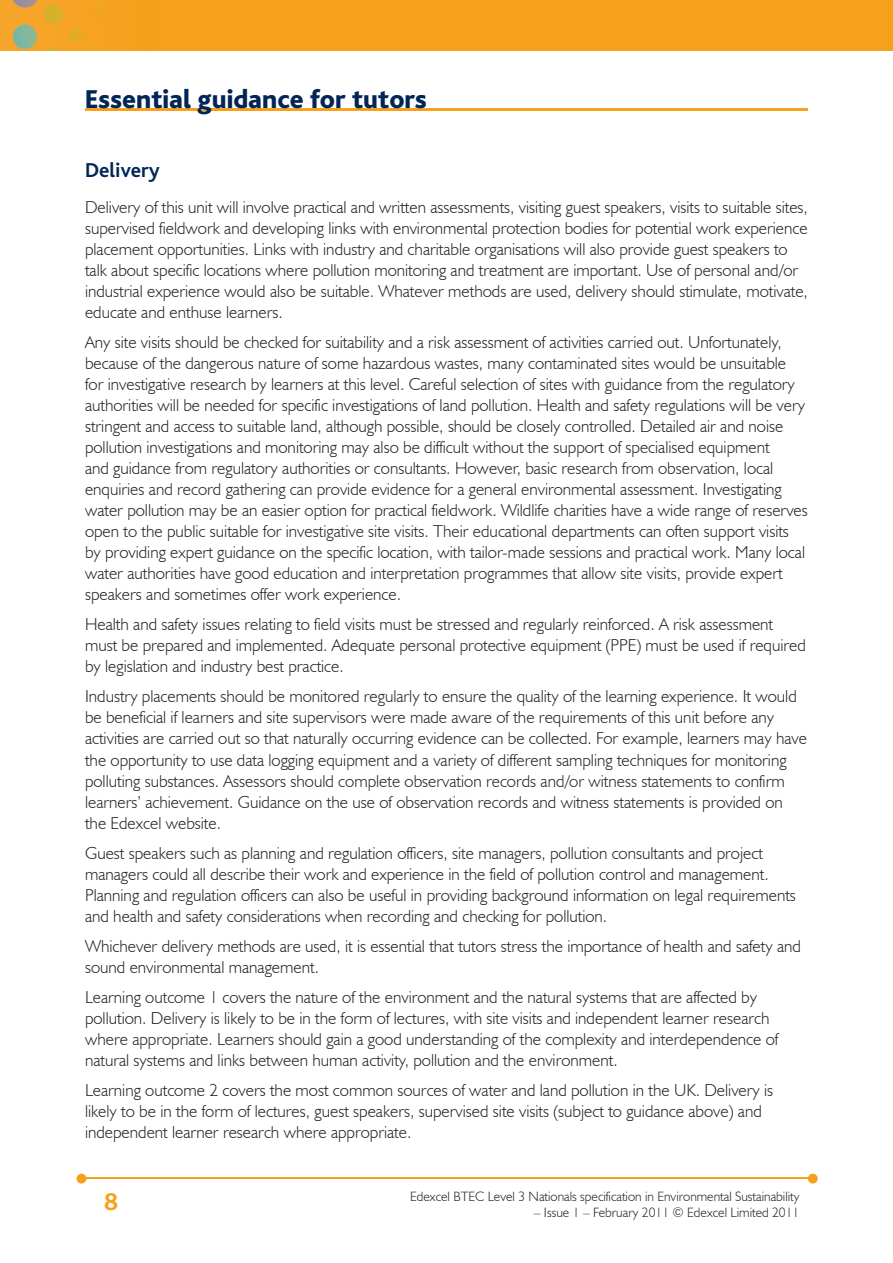
<style>
.page{position:relative;width:893px;height:1263px;background:#fff}
.page>*{position:absolute;margin:0;border:0;box-sizing:border-box;transform-origin:0 0}
.t1{font:800 27px "Bliss";color:#002556}
.t2{font:700 25.5px "Bliss";color:#f6a01b}
.t3{font:700 21px "Bliss";color:#002556}
.t4{font:300 17.25px/21px "Humanist 521 BT";color:#231f20}
.t5{font:300 13.5px "Humanist 521 BT";color:#231f20}
</style>
<div class="page">
<img style="left:0;top:0;width:893px;height:51px">
<hr style="left:82px;top:1178px;width:728px;height:1px;background:#f6a01b">
<svg style="left:808px;top:1174px;width:10px;height:9px"></svg>
<svg style="left:77px;top:1174px;width:9px;height:9px"></svg>
<hr style="left:85px;top:108px;width:723px;height:2px;background:#f6a01b">
<h1 class="t1" style="left:85px;top:85px;width:344px">Essential guidance for tutors</h1>
<p class="t3" style="left:85px;top:160px;width:76px">Delivery</p>
<p class="t4" style="left:85px;top:197px;width:724px">Delivery of this unit will involve practical and written assessments, visiting guest speakers, visits to suitable sites, supervised fieldwork and developing links with environmental protection bodies for potential work experience placement opportunities. Links with industry and charitable organisations will also provide guest speakers to talk about specific locations where pollution monitoring and treatment are important. Use of personal and/or industrial experience would also be suitable. Whatever methods are used, delivery should stimulate, motivate, educate and enthuse learners.</p>
<p class="t4" style="left:85px;top:332px;width:724px">Any site visits should be checked for suitability and a risk assessment of activities carried out. Unfortunately, because of the dangerous nature of some hazardous wastes, many contaminated sites would be unsuitable for investigative research by learners at this level. Careful selection of sites with guidance from the regulatory authorities will be needed for specific investigations of land pollution. Health and safety regulations will be very stringent and access to suitable land, although possible, should be closely controlled. Detailed air and noise pollution investigations and monitoring may also be difficult without the support of specialised equipment<br>and guidance from regulatory authorities or consultants. However, basic research from observation, local enquiries and record gathering can provide evidence for a general environmental assessment. Investigating water pollution may be an easier option for practical fieldwork. Wildlife charities have a wide range of reserves open to the public suitable for investigative site visits. Their educational departments can often support visits by providing expert guidance on the specific location, with tailor-made sessions and practical work. Many local water authorities have good education and interpretation programmes that allow site visits, provide expert speakers and sometimes offer work experience.</p>
<p class="t4" style="left:85px;top:614px;width:722px">Health and safety issues relating to field visits must be stressed and regularly reinforced. A risk assessment must be prepared and implemented. Adequate personal protective equipment (PPE) must be used if required by legislation and industry best practice.</p>
<p class="t4" style="left:85px;top:686px;width:723px">Industry placements should be monitored regularly to ensure the quality of the learning experience. It would be beneficial if learners and site supervisors were made aware of the requirements of this unit before any activities are carried out so that naturally occurring evidence can be collected. For example, learners may have the opportunity to use data logging equipment and a variety of different sampling techniques for monitoring polluting substances. Assessors should complete observation records and/or witness statements to confirm learners’ achievement. Guidance on the use of observation records and witness statements is provided on the Edexcel website.</p>
<p class="t4" style="left:85px;top:842px;width:712px">Guest speakers such as planning and regulation officers, site managers, pollution consultants and project managers could all describe their work and experience in the field of pollution control and management.<br>Planning and regulation officers can also be useful in providing background information on legal requirements and health and safety considerations when recording and checking for pollution.</p>
<p class="t4" style="left:85px;top:935px;width:717px">Whichever delivery methods are used, it is essential that tutors stress the importance of health and safety and sound environmental management.</p>
<p class="t4" style="left:85px;top:986px;width:695px">Learning outcome 1 covers the nature of the environment and the natural systems that are affected by pollution. Delivery is likely to be in the form of lectures, with site visits and independent learner research where appropriate. Learners should gain a good understanding of the complexity and interdependence of natural systems and links between human activity, pollution and the environment.</p>
<p class="t4" style="left:85px;top:1079px;width:690px">Learning outcome 2 covers the most common sources of water and land pollution in the UK. Delivery is likely to be in the form of lectures, guest speakers, supervised site visits (subject to guidance above) and independent learner research where appropriate.</p>
<h2 class="t2" style="left:104px;top:1189px;width:15px">8</h2>
<p class="t5" style="left:410px;top:1188px;width:391px">Edexcel BTEC Level 3 Nationals specification in Environmental Sustainability</p>
<p class="t5" style="left:534px;top:1204px;width:267px">– Issue 1 – February 2011 © Edexcel Limited 2011</p>
</div>
